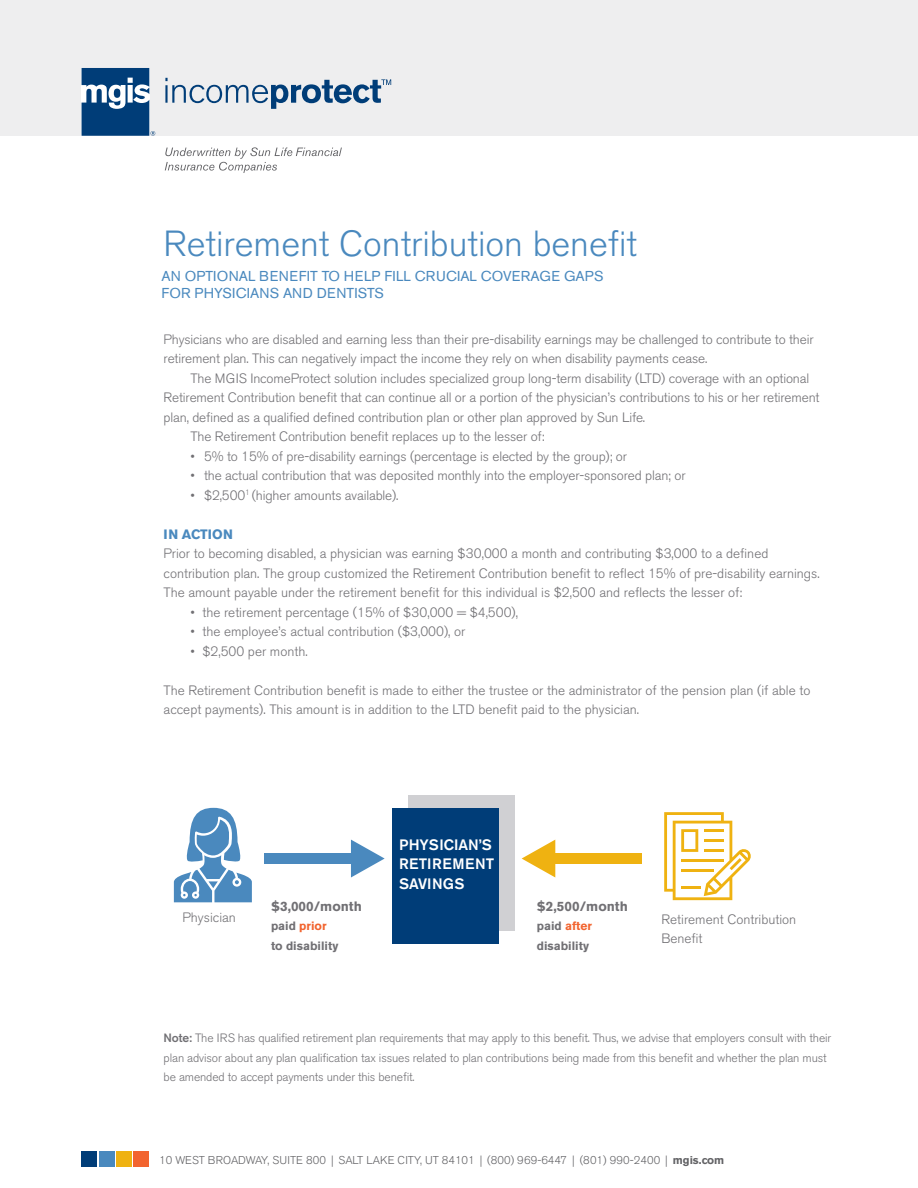
<style>
.page{position:relative;width:918px;height:1188px;background:#fff}
.page>*{position:absolute;margin:0;border:0;box-sizing:border-box;transform-origin:0 0}
.t1{font:300 36px "Akzidenz Grotesk BE";color:#4a89be}
.t2{font:500 15px/19.5px "Akzidenz Grotesk BE";color:#fff}
.t3{font:14.25px/17.1px "Akzidenz Grotesk BE";letter-spacing:.02em;color:#4a89be}
.t4{font:300 13.5px/19.5px "Akzidenz Grotesk BE";letter-spacing:-.01em;color:#717074}
.t5{font:700 13.5px "Akzidenz Grotesk BE";color:#717074}
.t6{font:700 13.5px "Akzidenz Grotesk BE";color:#4a89be}
.t7{font:300 12px/19.5px "Akzidenz Grotesk BE";letter-spacing:-.01em;color:#717074}
.t8{font:700 12px/19.5px "Akzidenz Grotesk BE";color:#717074}
.t9{font:300 11.25px "Akzidenz Grotesk BE";color:#636366}
.s1{color:#f2642f}
.s2{font-weight:500}
.s3{font-weight:700}
</style>
<div class="page">
<div style="left:408px;top:796px;width:106px;height:135px;background:#d0d0d3"></div>
<div style="left:0;top:0;width:918px;height:136px;background:#eeeeef"></div>
<div style="left:133px;top:1151px;width:16px;height:16px;background:#f2642f"></div>
<div style="left:116px;top:1151px;width:16px;height:16px;background:#efb211"></div>
<div style="left:99px;top:1151px;width:16px;height:16px;background:#4a89be"></div>
<div style="left:82px;top:1151px;width:15px;height:16px;background:#003d78"></div>
<svg style="left:82px;top:68px;width:73px;height:68px;background:#406d99"></svg>
<svg style="left:165px;top:78px;width:226px;height:31px"></svg>
<svg style="left:165px;top:147px;width:177px;height:26px"></svg>
<div style="left:265px;top:854px;width:88px;height:10px;background:#4a89be"></div>
<svg style="left:351px;top:840px;width:34px;height:37px"></svg>
<div style="left:392px;top:809px;width:107px;height:135px;background:#003d78"></div>
<svg style="left:174px;top:808px;width:78px;height:94px"></svg>
<div style="left:553px;top:854px;width:89px;height:10px;background:#efb211"></div>
<svg style="left:522px;top:840px;width:33px;height:37px"></svg>
<svg style="left:664px;top:812px;width:87px;height:88px"></svg>
<h1 class="t1" style="left:164px;top:224px;width:475px">Retirement Contribution benefit</h1>
<p class="t3" style="left:162px;top:267px;width:443px">AN OPTIONAL BENEFIT TO HELP FILL CRUCIAL COVERAGE GAPS<br>FOR PHYSICIANS AND DENTISTS</p>
<p class="t4" style="left:164px;top:330px;width:652px">Physicians who are disabled and earning less than their pre-disability earnings may be challenged to contribute to their retirement plan. This can negatively impact the income they rely on when disability payments cease.</p>
<p class="t4" style="left:191px;top:369px;width:620px">The MGIS IncomeProtect solution includes specialized group long-term disability (LTD) coverage with an optional</p>
<p class="t4" style="left:164px;top:388px;width:657px">Retirement Contribution benefit that can continue all or a portion of the physician’s contributions to his or her retirement</p>
<p class="t4" style="left:164px;top:408px;width:483px">plan, defined as a qualified defined contribution plan or other plan approved by Sun Life.</p>
<p class="t4" style="left:191px;top:427px;width:355px">The Retirement Contribution benefit replaces up to the lesser of:</p>
<p class="t4" style="left:191px;top:447px;width:438px">• 5% to 15% of pre-disability earnings (percentage is elected by the group); or</p>
<p class="t4" style="left:191px;top:466px;width:497px">• the actual contribution that was deposited monthly into the employer-sponsored plan; or</p>
<p class="t4" style="left:191px;top:486px;width:209px">• $2,500<sup>1</sup> (higher amounts available).</p>
<p class="t6" style="left:164px;top:526px;width:71px">IN ACTION</p>
<p class="t4" style="left:164px;top:544px;width:658px">Prior to becoming disabled, a physician was earning $30,000 a month and contributing $3,000 to a defined contribution plan. The group customized the Retirement Contribution benefit to reflect 15% of pre-disability earnings.<br>The amount payable under the retirement benefit for this individual is $2,500 and reflects the lesser of:</p>
<p class="t4" style="left:191px;top:603px;width:329px">• the retirement percentage (15% of $30,000 = $4,500),</p>
<p class="t4" style="left:191px;top:622px;width:276px">• the employee’s actual contribution ($3,000), or</p>
<p class="t4" style="left:191px;top:642px;width:119px">• $2,500 per month.</p>
<p class="t4" style="left:164px;top:681px;width:648px">The Retirement Contribution benefit is made to either the trustee or the administrator of the pension plan (if able to accept payments). This amount is in addition to the LTD benefit paid to the physician.</p>
<p class="t4" style="left:183px;top:907px;width:55px">Physician</p>
<p class="t5" style="left:271px;top:898px;width:92px">$3,000/month</p>
<p class="t8" style="left:271px;top:917px;width:69px">paid <span class="s1">prior </span>to disability</p>
<p class="t2" style="left:399px;top:835px;width:97px">PHYSICIAN’S<br>RETIREMENT<br>SAVINGS</p>
<p class="t5" style="left:537px;top:898px;width:93px">$2,500/month</p>
<p class="t8" style="left:537px;top:917px;width:57px">paid <span class="s1">after </span>disability</p>
<p class="t4" style="left:662px;top:910px;width:136px">Retirement Contribution<br>Benefit</p>
<p class="t7" style="left:164px;top:1029px;width:669px"><span class="s2">Note:</span> The IRS has qualified retirement plan requirements that may apply to this benefit. Thus, we advise that employers consult with their plan advisor about any plan qualification tax issues related to plan contributions being made from this benefit and whether the plan must be amended to accept payments under this benefit.</p>
<p class="t9" style="left:159px;top:1153px;width:567px">10 WEST BROADWAY, SUITE 800 | SALT LAKE CITY, UT 84101 | (800) 969-6447 | (801) 990-2400 | <span class="s3">mgis.com</span></p>
</div>
